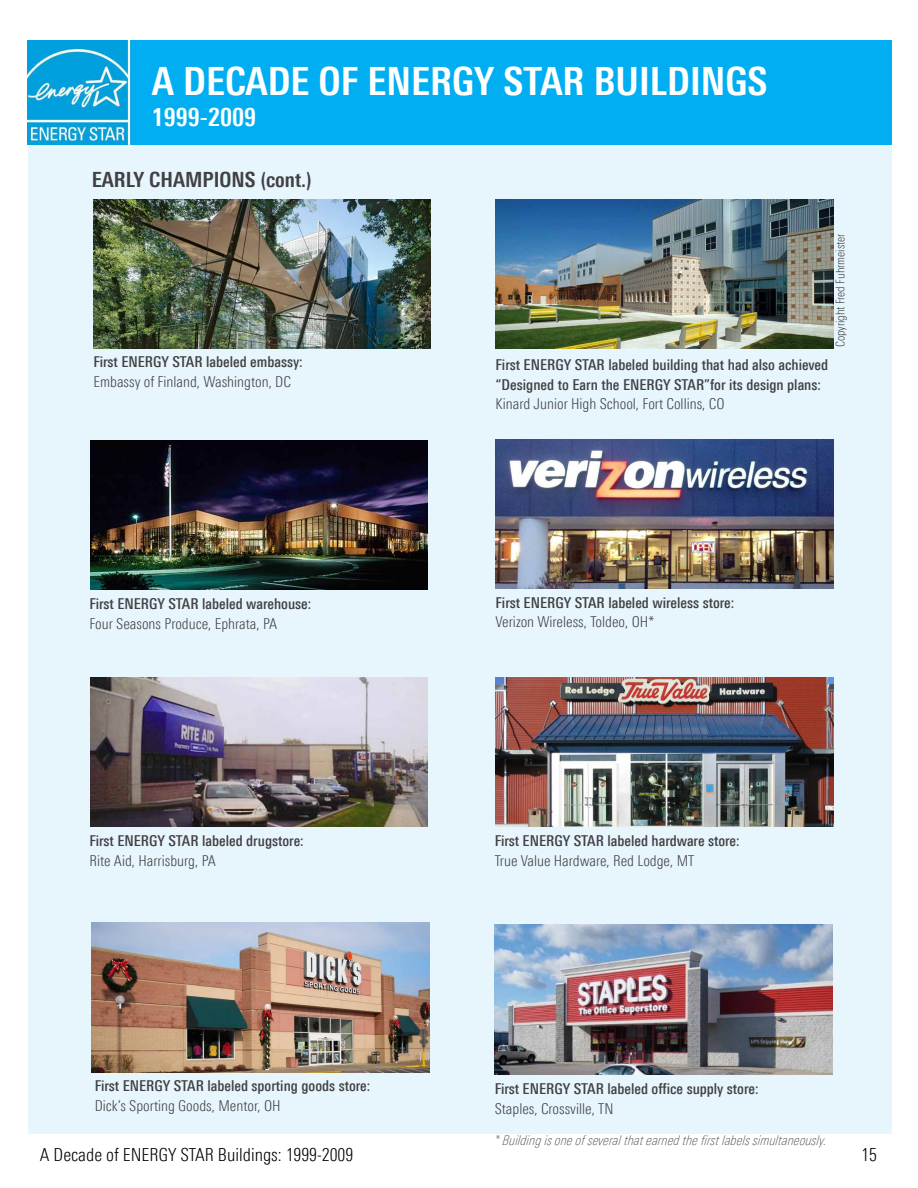
<style>
.page{position:relative;width:918px;height:1188px;background:#fff}
.page>*{position:absolute;margin:0;border:0;box-sizing:border-box;transform-origin:0 0}
.t1{font:700 condensed 39px "LT Univers";color:#fff}
.t2{font:700 condensed 25.5px "LT Univers";color:#fff}
.t3{font:700 condensed 21px "LT Univers";color:#414042}
.t4{font:300 condensed 18px "LT Univers";color:#000}
.t5{font:500 condensed 15px/19.5px "LT Univers";color:#414042}
.t6{font:300 condensed 15px "LT Univers";color:#414042}
.t7{font:italic 100 condensed 13.5px "LT Univers";color:#414042}
.t8{font:100 condensed 12px "LT Univers";color:#000}
</style>
<div class="page">
<div style="left:28px;top:44px;width:864px;height:1090px;background:#e7f6fd"></div>
<img style="left:28px;top:41px;width:864px;height:104px">
<img style="left:92px;top:923px;width:337px;height:149px">
<img style="left:90px;top:440px;width:338px;height:150px">
<img style="left:93px;top:199px;width:338px;height:150px">
<img style="left:496px;top:199px;width:337px;height:150px">
<img style="left:496px;top:439px;width:337px;height:150px">
<img style="left:496px;top:677px;width:337px;height:150px">
<img style="left:90px;top:677px;width:338px;height:150px">
<img style="left:495px;top:925px;width:337px;height:149px">
<h1 class="t1" style="left:152px;top:59px;width:617px">A DECADE OF ENERGY STAR BUILDINGS</h1>
<h2 class="t2" style="left:152px;top:102px;width:106px">1999-2009</h2>
<h3 class="t3" style="left:92px;top:168px;width:222px">EARLY CHAMPIONS (cont.)</h3>
<p class="t8" style="left:834px;top:347px;width:115px;rotate:-90deg">Copyright Fred Fuhrmeister</p>
<p class="t5" style="left:93px;top:352px;width:211px">First ENERGY STAR labeled embassy:</p>
<p class="t6" style="left:93px;top:373px;width:199px">Embassy of Finland, Washington, DC</p>
<p class="t5" style="left:496px;top:355px;width:334px">First ENERGY STAR labeled building that had also achieved “Designed to Earn the ENERGY STAR”for its design plans:</p>
<p class="t6" style="left:496px;top:395px;width:230px">Kinard Junior High School, Fort Collins, CO</p>
<p class="t5" style="left:89px;top:594px;width:223px">First ENERGY STAR labeled warehouse:</p>
<p class="t6" style="left:89px;top:615px;width:189px">Four Seasons Produce, Ephrata, PA</p>
<p class="t5" style="left:496px;top:593px;width:240px">First ENERGY STAR labeled wireless store:</p>
<p class="t6" style="left:496px;top:613px;width:160px">Verizon Wireless, Toldeo, OH*</p>
<p class="t5" style="left:89px;top:831px;width:216px">First ENERGY STAR labeled drugstore:</p>
<p class="t6" style="left:89px;top:852px;width:128px">Rite Aid, Harrisburg, PA</p>
<p class="t5" style="left:495px;top:831px;width:247px">First ENERGY STAR labeled hardware store:</p>
<p class="t6" style="left:495px;top:852px;width:201px">True Value Hardware, Red Lodge, MT</p>
<p class="t5" style="left:95px;top:1076px;width:277px">First ENERGY STAR labeled sporting goods store:</p>
<p class="t6" style="left:95px;top:1097px;width:187px">Dick’s Sporting Goods, Mentor, OH</p>
<p class="t5" style="left:495px;top:1079px;width:265px">First ENERGY STAR labeled office supply store:</p>
<p class="t6" style="left:495px;top:1100px;width:120px">Staples, Crossville, TN</p>
<p class="t7" style="left:495px;top:1133px;width:334px">* Building is one of several that earned the first labels simultaneously.</p>
<p class="t4" style="left:40px;top:1144px;width:315px">A Decade of ENERGY STAR Buildings: 1999-2009</p>
<p class="t4" style="left:861px;top:1144px;width:17px">15</p>
</div>
